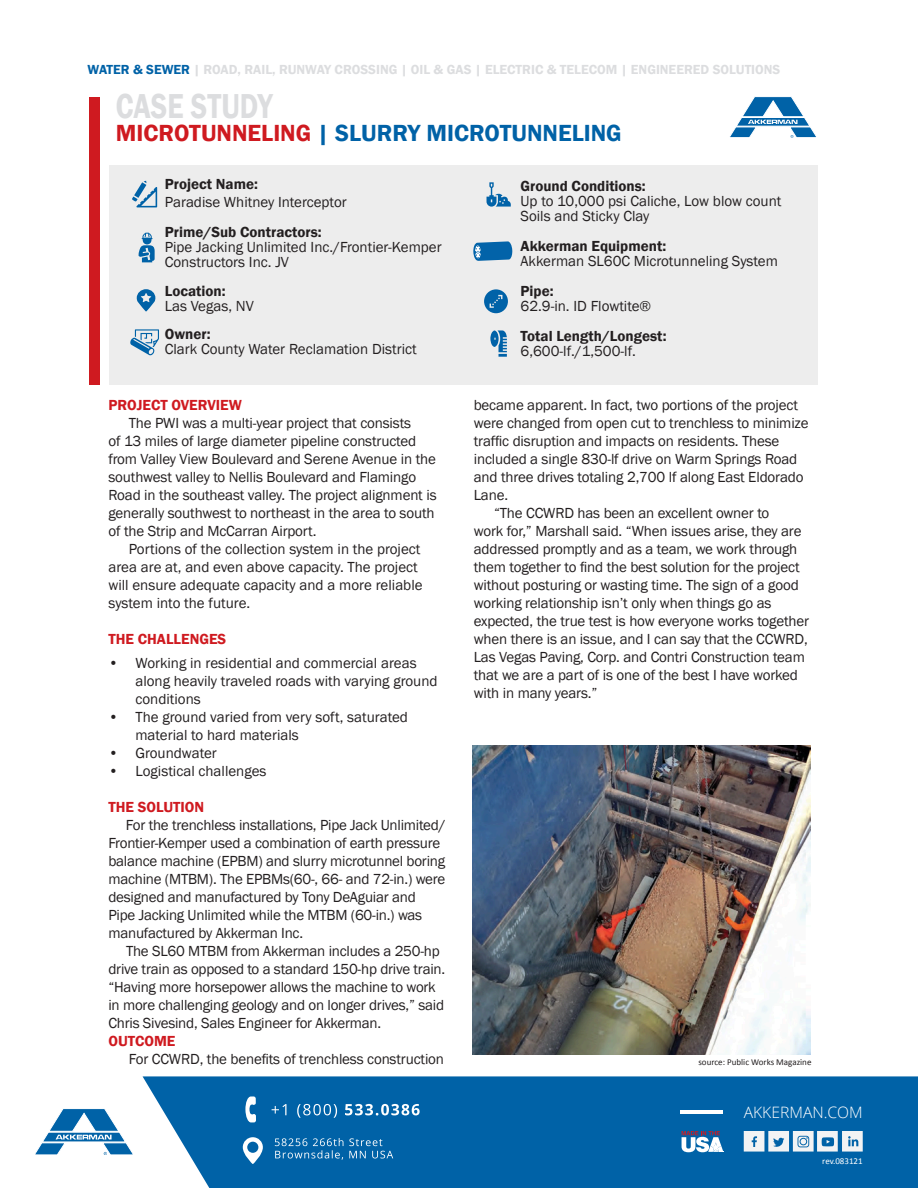
<style>
.page{position:relative;width:918px;height:1188px;background:#fff}
.page>*{position:absolute;margin:0;border:0;box-sizing:border-box;transform-origin:0 0}
.t1{font:600 35.7px "Franklin Gothic";color:#dcdddf;scale:.8 1}
.t2{font:600 24px "Franklin Gothic";color:#0062a7}
.t3{font:300 15.75px "Open Sans";color:#fff}
.t4{font:15px/18px "Franklin Gothic";letter-spacing:-.01em;color:#231f20}
.t5{font:600 15px "Franklin Gothic";color:#cf1a20}
.t6{font:600 15px/15px "Franklin Gothic";color:#231f20}
.t7{font:600 13.5px "Franklin Gothic";color:#dcdddf}
.t8{font:9px "Calibri";color:#231f20}
.t9{font:9px "Calibri";color:#fff}
.s1{color:#0062a7}
.s2{color:#cf1a20}
.s3{font-weight:600}
.s4{font-weight:400}
</style>
<div class="page">
<img style="left:472px;top:745px;width:338px;height:309px">
<svg style="left:729px;top:96px;width:87px;height:42px"></svg>
<div style="left:90px;top:97px;width:10px;height:288px;background:#cf1a20"></div>
<div style="left:143px;top:1076px;width:775px;height:112px;background:#0062a7"></div>
<svg style="left:35px;top:1109px;width:98px;height:46px"></svg>
<svg style="left:682px;top:1131px;width:41px;height:21px"></svg>
<svg style="left:744px;top:1131px;width:119px;height:21px"></svg>
<svg style="left:245px;top:1096px;width:11px;height:27px"></svg>
<svg style="left:272px;top:1103px;width:148px;height:15px;background:#3d87bb"></svg>
<svg style="left:275px;top:1138px;width:118px;height:22px;background:#287ab4"></svg>
<svg style="left:243px;top:1137px;width:20px;height:27px"></svg>
<hr style="left:680px;top:1110px;width:43px;height:4px;background:#fff">
<div style="left:109px;top:165px;width:709px;height:220px;background:#ededed"></div>
<svg style="left:487px;top:182px;width:24px;height:25px"></svg>
<svg style="left:484px;top:289px;width:24px;height:24px"></svg>
<svg style="left:490px;top:330px;width:17px;height:27px"></svg>
<svg style="left:138px;top:233px;width:17px;height:29px"></svg>
<svg style="left:130px;top:329px;width:29px;height:26px"></svg>
<svg style="left:137px;top:289px;width:18px;height:22px"></svg>
<svg style="left:132px;top:181px;width:25px;height:26px"></svg>
<svg style="left:473px;top:241px;width:39px;height:20px"></svg>
<p class="t7" style="left:88px;top:62px;width:694px"><span class="s1">WATER &amp; SEWER</span> | ROAD, RAIL, RUNWAY CROSSING | OIL &amp; GAS | ELECTRIC &amp; TELECOM | ENGINEERED SOLUTIONS</p>
<p class="t1" style="left:116px;top:84px;width:197px">CASE STUDY</p>
<p class="t2" style="left:116px;top:118px;width:507px"><span class="s2">MICROTUNNELING</span> | SLURRY MICROTUNNELING</p>
<p class="t4" style="left:165px;top:176px;width:183px"><span class="s3">Project Name:<br></span>Paradise Whitney Interceptor</p>
<p class="t4" style="left:165px;top:225px;width:278px;line-height:15px"><span class="s3">Prime/Sub Contractors:<br></span>Pipe Jacking Unlimited Inc./Frontier-Kemper<br>Constructors Inc. JV</p>
<p class="t4" style="left:165px;top:284px;width:90px;line-height:15px"><span class="s3">Location:<br></span>Las Vegas, NV</p>
<p class="t4" style="left:165px;top:327px;width:253px;line-height:15px"><span class="s3">Owner:<br></span>Clark County Water Reclamation District</p>
<p class="t5" style="left:108px;top:395px;width:135px">PROJECT OVERVIEW</p>
<p class="t4" style="left:108px;top:414px;width:330px;text-indent:20px">The PWI was a multi-year project that consists<br>of 13 miles of large diameter pipeline constructed from Valley View Boulevard and Serene Avenue in the southwest valley to Nellis Boulevard and Flamingo Road in the southeast valley. The project alignment is generally southwest to northeast in the area to south of the Strip and McCarran Airport.</p>
<p class="t4" style="left:108px;top:540px;width:316px;text-indent:20px">Portions of the collection system in the project area are at, and even above capacity. The project will ensure adequate capacity and a more reliable system into the future.</p>
<p class="t5" style="left:108px;top:629px;width:119px">THE CHALLENGES</p>
<p class="t4" style="left:135px;top:655px;width:304px;text-indent:-27px">• Working in residential and commercial areas along heavily traveled roads with varying ground conditions</p>
<p class="t4" style="left:135px;top:709px;width:274px;text-indent:-27px">• The ground varied from very soft, saturated material to hard materials</p>
<p class="t4" style="left:108px;top:745px;width:110px">• Groundwater</p>
<p class="t4" style="left:108px;top:763px;width:160px">• Logistical challenges</p>
<p class="t5" style="left:108px;top:798px;width:97px">THE SOLUTION</p>
<p class="t4" style="left:108px;top:817px;width:339px;text-indent:17px">For the trenchless installations, Pipe Jack Unlimited/ Frontier-Kemper used a combination of earth pressure balance machine (EPBM) and slurry microtunnel boring machine (MTBM). The EPBMs(60-, 66- and 72-in.) were designed and manufactured by Tony DeAguiar and Pipe Jacking Unlimited while the MTBM (60-in.) was manufactured by Akkerman Inc.</p>
<p class="t4" style="left:108px;top:943px;width:338px;text-indent:18px">The SL60 MTBM from Akkerman includes a 250-hp drive train as opposed to a standard 150-hp drive train. “Having more horsepower allows the machine to work in more challenging geology and on longer drives,” said Chris Sivesind, Sales Engineer for Akkerman.</p>
<p class="t5" style="left:108px;top:1032px;width:69px">OUTCOME</p>
<p class="t4" style="left:129px;top:1051px;width:317px">For CCWRD, the benefits of trenchless construction</p>
<p class="t4" style="left:521px;top:179px;width:262px;line-height:15px"><span class="s3">Ground Conditions:<br></span>Up to 10,000 psi Caliche, Low blow count<br>Soils and Sticky Clay</p>
<p class="t4" style="left:521px;top:239px;width:259px;line-height:15px"><span class="s3">Akkerman Equipment:<br></span>Akkerman SL60C Microtunneling System</p>
<p class="t4" style="left:521px;top:284px;width:132px;line-height:15px"><span class="s3">Pipe:<br></span>62.9-in. ID Flowtite®</p>
<p class="t6" style="left:521px;top:328px;width:148px">Total Length/Longest:<br><span class="s4">6,600-lf./1,500-lf.</span></p>
<p class="t4" style="left:474px;top:396px;width:336px">became apparent. In fact, two portions of the project were changed from open cut to trenchless to minimize traffic disruption and impacts on residents. These included a single 830-lf drive on Warm Springs Road and three drives totaling 2,700 lf along East Eldorado Lane.</p>
<p class="t4" style="left:474px;top:504px;width:337px;text-indent:20px">“The CCWRD has been an excellent owner to<br>work for,” Marshall said. “When issues arise, they are addressed promptly and as a team, we work through them together to find the best solution for the project without posturing or wasting time. The sign of a good working relationship isn’t only when things go as expected, the true test is how everyone works together when there is an issue, and I can say that the CCWRD, Las Vegas Paving, Corp. and Contri Construction team that we are a part of is one of the best I have worked with in many years.”</p>
<p class="t8" style="left:698px;top:1057px;width:115px">source: Public Works Magazine</p>
<p class="t3" style="left:744px;top:1102px;width:121px">AKKERMAN.COM</p>
<p class="t9" style="left:822px;top:1155px;width:42px">rev.083121</p>
</div>
